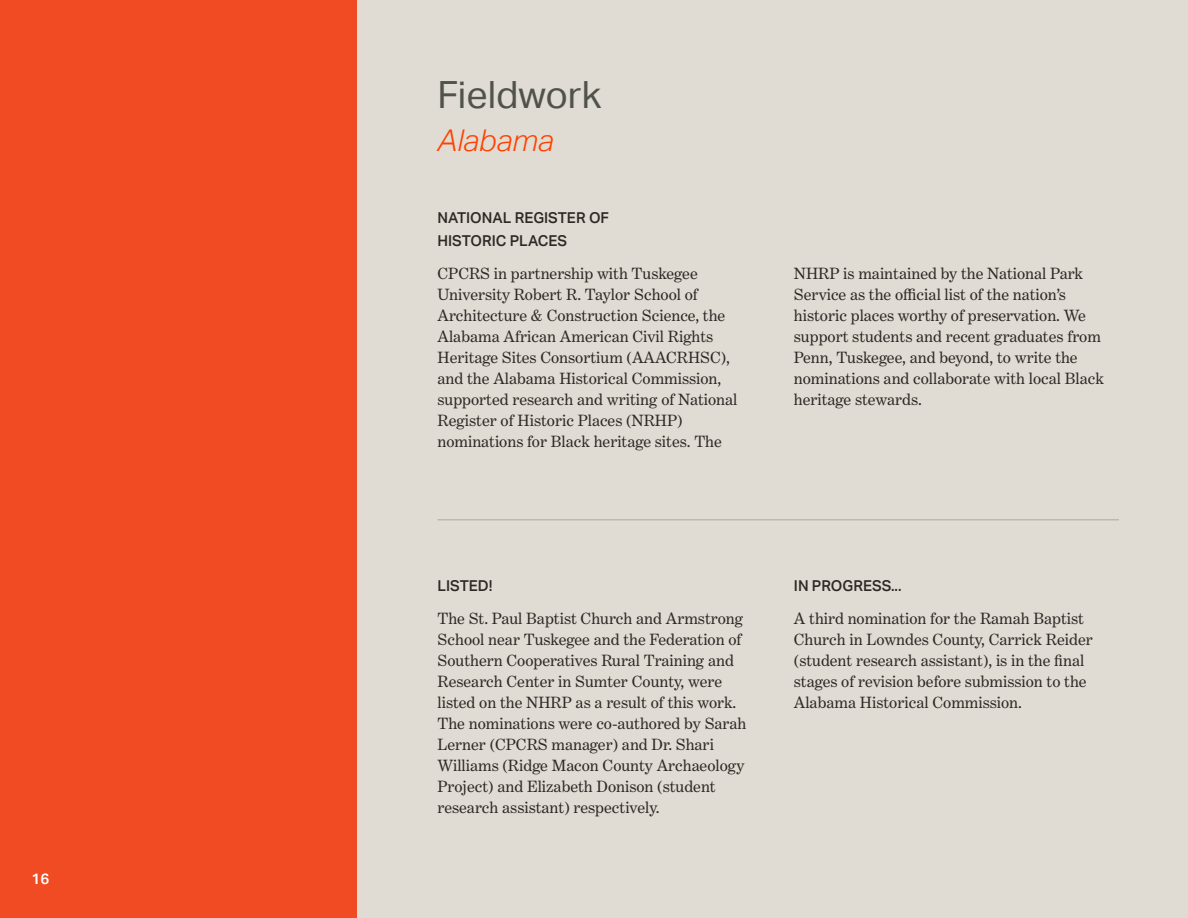
<style>
.page{position:relative;width:1188px;height:918px;background:#e1dcd3}
.page>*{position:absolute;margin:0;border:0;box-sizing:border-box;transform-origin:0 0}
.Heading{font:37.5px "Aktiv Grotesk";color:#51534b}
.subheading{font:italic 300 30px "Aktiv Grotesk";color:#ff4100}
.Paragraph_Style_1{font:16.5px/21px "Benton Modern";color:#2d2925}
.t1{font:500 15px/22.5px "Aktiv Grotesk";color:#2d2925}
.t2{font:600 15px "Aktiv Grotesk";color:#fff}
</style>
<div class="page">
<div style="left:0;top:0;width:357px;height:918px;background:#f04b23"></div>
<hr style="left:1187px;top:0;width:1px;height:918px;background:#f04b23">
<hr style="left:438px;top:519px;width:681px;height:1px;background:#bab9b1">
<p class="t2" style="left:32px;top:870px;width:19px">16</p>
<p class="Heading" style="left:438px;top:73px;width:165px">Fieldwork</p>
<p class="subheading" style="left:438px;top:123px;width:118px">Alabama</p>
<p class="t1" style="left:438px;top:207px;width:173px">NATIONAL REGISTER OF<br>HISTORIC PLACES</p>
<p class="Paragraph_Style_1" style="left:438px;top:262px;width:301px">CPCRS in partnership with Tuskegee University Robert R. Taylor School of Architecture &amp; Construction Science, the Alabama African American Civil Rights Heritage Sites Consortium (AAACRHSC), and the Alabama Historical Commission, supported research and writing of National Register of Historic Places (NRHP) nominations for Black heritage sites. The</p>
<p class="Paragraph_Style_1" style="left:794px;top:262px;width:312px">NHRP is maintained by the National Park Service as the official list of the nation’s historic places worthy of preservation. We support students and recent graduates from Penn, Tuskegee, and beyond, to write the nominations and collaborate with local Black heritage stewards.</p>
<p class="t1" style="left:438px;top:575px;width:57px">LISTED!</p>
<p class="t1" style="left:794px;top:575px;width:109px">IN PROGRESS...</p>
<p class="Paragraph_Style_1" style="left:438px;top:608px;width:310px">The St. Paul Baptist Church and Armstrong School near Tuskegee and the Federation of Southern Cooperatives Rural Training and Research Center in Sumter County, were listed on the NHRP as a result of this work.<br>The nominations were co-authored by Sarah Lerner (CPCRS manager) and Dr. Shari Williams (Ridge Macon County Archaeology Project) and Elizabeth Donison (student research assistant) respectively.</p>
<p class="Paragraph_Style_1" style="left:794px;top:608px;width:300px">A third nomination for the Ramah Baptist Church in Lowndes County, Carrick Reider (student research assistant), is in the final stages of revision before submission to the Alabama Historical Commission.</p>
</div>
